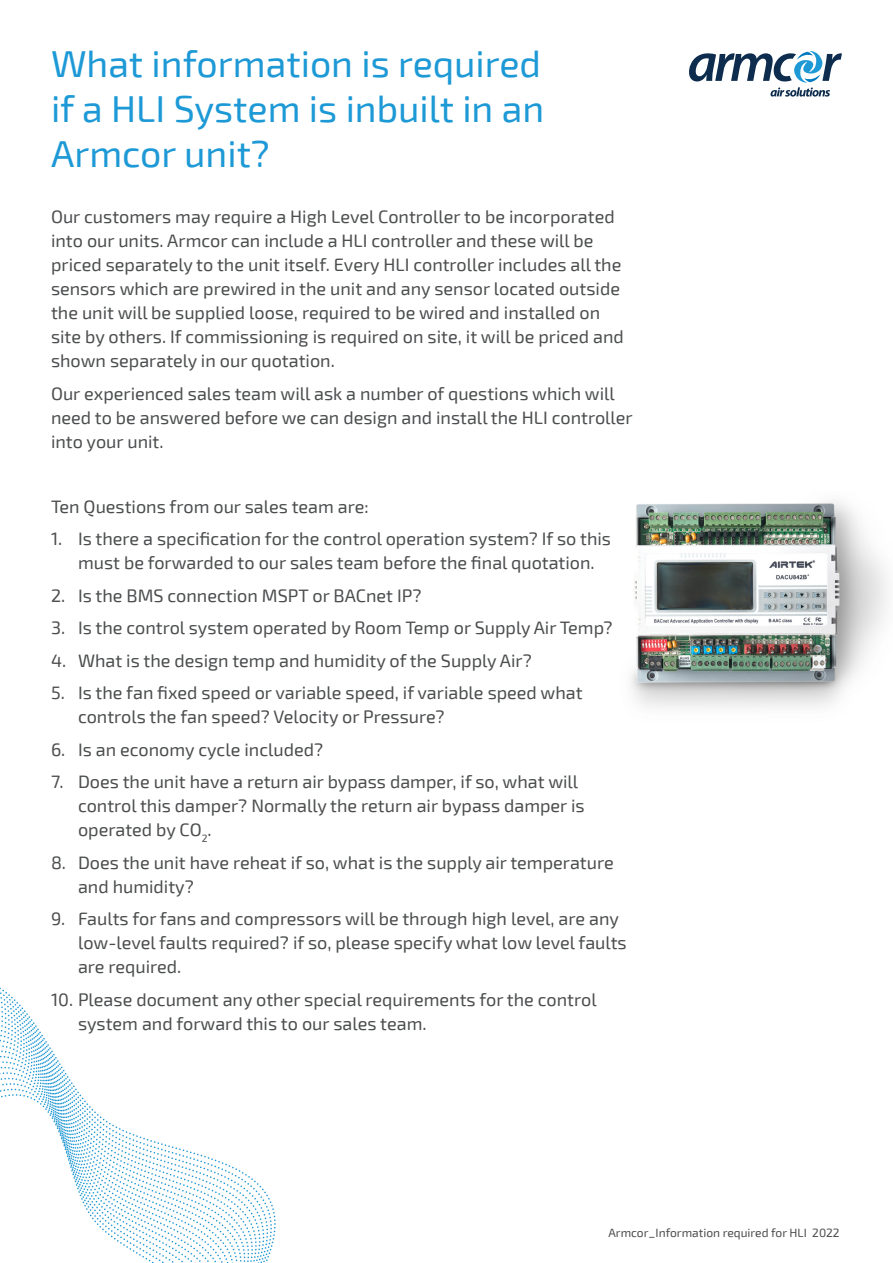
<style>
.page{position:relative;width:893px;height:1263px;background:#fff}
.page>*{position:absolute;margin:0;border:0;box-sizing:border-box;transform-origin:0 0}
.Title_Cover{font:37.5px/45px "Exo 2";color:#1d99d6;text-align:justify}
.Subtitle{font:18px/24px "Exo 2";color:#4b4d4e}
.t1{font:12px "Exo 2";color:#4b4c4d}
</style>
<div class="page">
<img style="left:631px;top:501px;width:256px;height:207px">
<svg style="left:689px;top:51px;width:153px;height:46px"></svg>
<svg style="left:0;top:987px;width:276px;height:276px"></svg>
<p class="Title_Cover" style="left:51px;top:42px;width:495px">What information is required if a HLI System is inbuilt in an Armcor unit?</p>
<p class="Subtitle" style="left:51px;top:205px;width:574px">Our customers may require a High Level Controller to be incorporated into our units. Armcor can include a HLI controller and these will be priced separately to the unit itself. Every HLI controller includes all the sensors which are prewired in the unit and any sensor located outside the unit will be supplied loose, required to be wired and installed on site by others. If commissioning is required on site, it will be priced and shown separately in our quotation.</p>
<p class="Subtitle" style="left:51px;top:382px;width:583px">Our experienced sales team will ask a number of questions which will need to be answered before we can design and install the HLI controller into your unit.</p>
<p class="Subtitle" style="left:51px;top:495px;width:319px">Ten Questions from our sales team are:</p>
<p class="Subtitle" style="left:51px;top:527px;width:562px;text-align:center">1. Is there a specification for the control operation system? If so this must be forwarded to our sales team before the final quotation.</p>
<p class="Subtitle" style="left:51px;top:584px;width:372px">2. Is the BMS connection MSPT or BACnet IP?</p>
<p class="Subtitle" style="left:51px;top:616px;width:563px">3. Is the control system operated by Room Temp or Supply Air Temp?</p>
<p class="Subtitle" style="left:51px;top:649px;width:482px">4. What is the design temp and humidity of the Supply Air?</p>
<p class="Subtitle" style="left:78px;top:681px;width:506px;text-indent:-27px">5. Is the fan fixed speed or variable speed, if variable speed what controls the fan speed? Velocity or Pressure?</p>
<p class="Subtitle" style="left:51px;top:738px;width:274px">6. Is an economy cycle included?</p>
<p class="Subtitle" style="left:78px;top:770px;width:508px;text-indent:-27px">7. Does the unit have a return air bypass damper, if so, what will control this damper? Normally the return air bypass damper is operated by CO<sub>2</sub>.</p>
<p class="Subtitle" style="left:78px;top:851px;width:537px;text-indent:-27px">8. Does the unit have reheat if so, what is the supply air temperature and humidity?</p>
<p class="Subtitle" style="left:78px;top:907px;width:550px;text-indent:-27px">9. Faults for fans and compressors will be through high level, are any low-level faults required? if so, please specify what low level faults are required.</p>
<p class="Subtitle" style="left:78px;top:988px;width:520px;text-indent:-27px">10. Please document any other special requirements for the control system and forward this to our sales team.</p>
<p class="t1" style="left:608px;top:1226px;width:233px">Armcor_Information required for HLI 2022</p>
</div>
